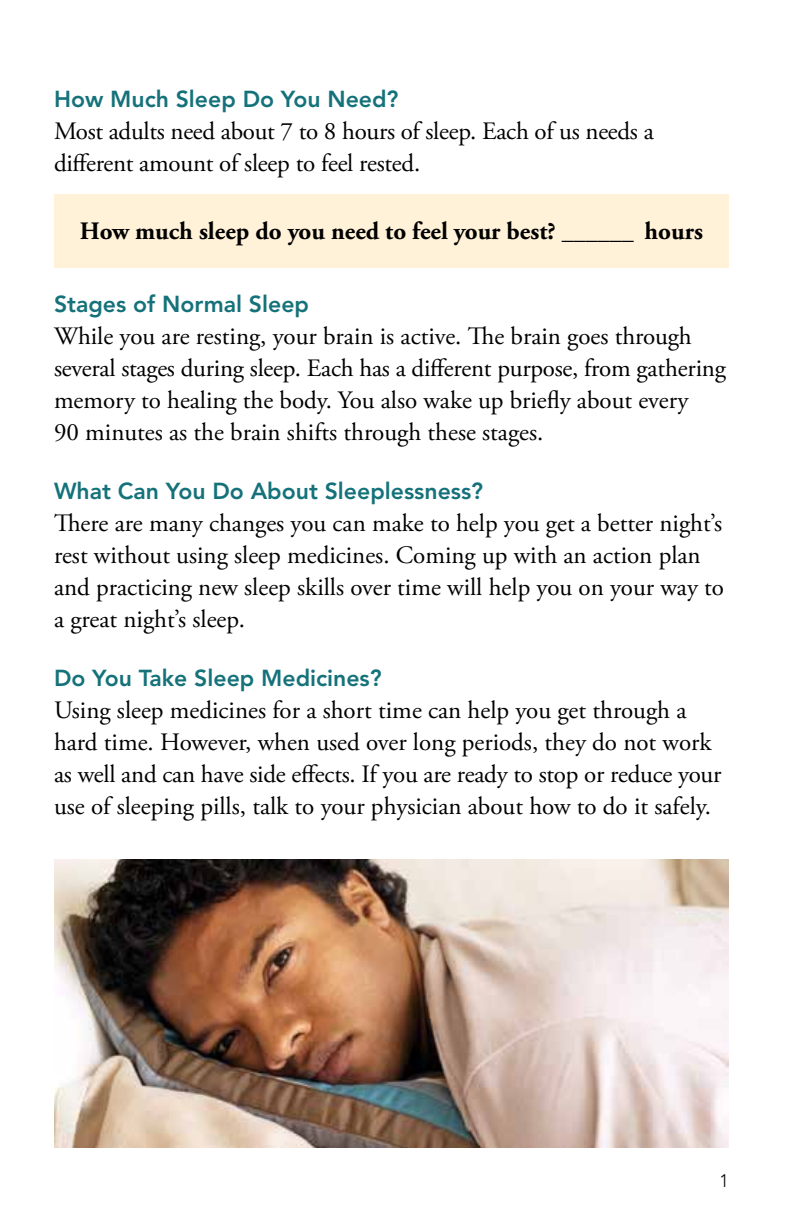
<style>
.page{position:relative;width:792px;height:1224px;background:#fff}
.page>*{position:absolute;margin:0;border:0;box-sizing:border-box;transform-origin:0 0}
.t1{font:25px/32px "Adobe Garamond Pro";color:#000}
.t2{font:700 25px "Adobe Garamond Pro";color:#000}
.t3{font:800 23px "Avenir";color:#15727a}
.t4{font:300 18px "Avenir";color:#000}
.s1{font-family:"Minion Pro";font-weight:400;font-size:24px}
</style>
<div class="page">
<div style="left:54px;top:194px;width:675px;height:74px;background:#fff2d8"></div>
<img style="left:54px;top:860px;width:675px;height:288px">
<p class="t3" style="left:54px;top:86px;width:346px">How Much Sleep Do You Need?</p>
<p class="t1" style="left:54px;top:116px;width:601px">Most adults need about 7 to 8 hours of sleep. Each of us needs a different amount of sleep to feel rested.</p>
<p class="t2" style="left:80px;top:217px;width:625px">How much sleep do you need to feel your best? <span class="s1">______</span> hours</p>
<p class="t3" style="left:54px;top:291px;width:257px">Stages of Normal Sleep</p>
<p class="t1" style="left:54px;top:321px;width:674px">While you are resting, your brain is active. The brain goes through several stages during sleep. Each has a different purpose, from gathering memory to healing the body. You also wake up briefly about every<br>90 minutes as the brain shifts through these stages.</p>
<p class="t3" style="left:54px;top:478px;width:431px">What Can You Do About Sleeplessness?</p>
<p class="t1" style="left:54px;top:508px;width:672px">There are many changes you can make to help you get a better night’s rest without using sleep medicines. Coming up with an action plan and practicing new sleep skills over time will help you on your way to a great night’s sleep.</p>
<p class="t3" style="left:54px;top:665px;width:329px">Do You Take Sleep Medicines?</p>
<p class="t1" style="left:54px;top:695px;width:669px">Using sleep medicines for a short time can help you get through a hard time. However, when used over long periods, they do not work as well and can have side effects. If you are ready to stop or reduce your use of sleeping pills, talk to your physician about how to do it safely.</p>
<p class="t4" style="left:720px;top:1171px;width:11px">1</p>
</div>
